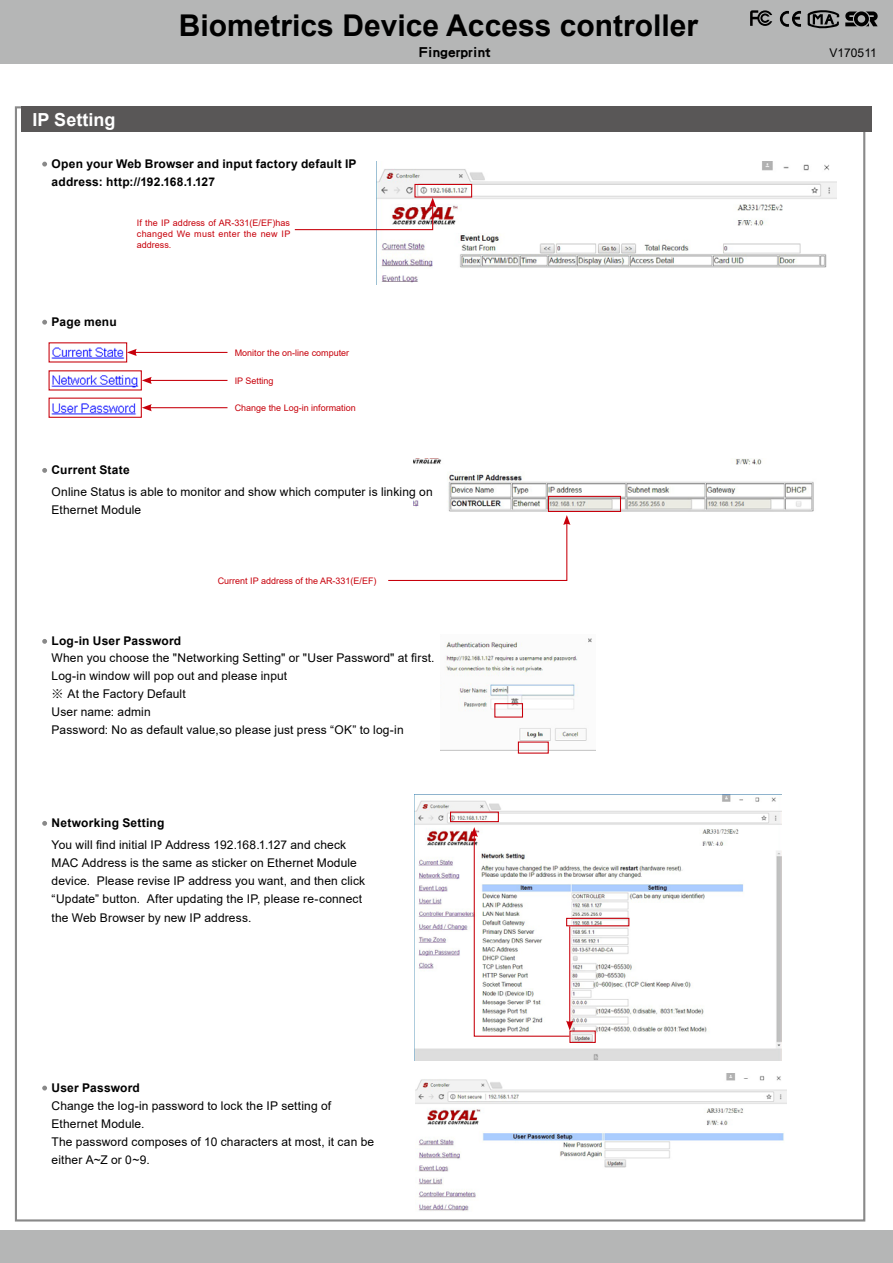
<style>
.page{position:relative;width:893px;height:1263px;background:#fff}
.page>*{position:absolute;margin:0;border:0;box-sizing:border-box;transform-origin:0 0}
.t1{font:700 30px "Arial";color:#000}
.t2{font:700 18px "Arial";color:#fff}
.t3{font:15px "DF Hei Std W9";color:#000}
.t4{font:12px/18.1px "Arial";letter-spacing:.01em;color:#000}
.t5{font:700 12px/18.1px "Arial";letter-spacing:.015em;color:#000}
.t6{font:9px/10.8px "Arial";color:#c7000b;text-align:justify}
.s1{font-family:"DF Yuan Std W3"}
</style>
<div class="page">
<div style="left:0;top:1230px;width:893px;height:33px;background:#b5b6b6"></div>
<div style="left:0;top:0;width:893px;height:64px;background:#b5b6b6"></div>
<svg style="left:750px;top:10px;width:128px;height:19px"></svg>
<img style="left:416px;top:1073px;width:371px;height:138px">
<img style="left:376px;top:161px;width:460px;height:124px">
<div style="left:21px;top:106px;width:851px;height:26px;background:#595757"></div>
<div style="left:414px;top:184px;width:58px;height:14px;border:1px solid #c7000b"></div>
<svg style="left:294px;top:198px;width:142px;height:33px"></svg>
<img style="left:49px;top:342px;width:127px;height:73px">
<img style="left:413px;top:459px;width:401px;height:66px">
<div style="left:548px;top:496px;width:73px;height:16px;border:1px solid #c7000b"></div>
<svg style="left:388px;top:515px;width:182px;height:66px"></svg>
<div style="left:49px;top:398px;width:93px;height:20px;border:1px solid #c7000b"></div>
<hr style="left:134px;top:352px;width:93px;height:1px;background:#c7000b">
<svg style="left:127px;top:349px;width:10px;height:7px"></svg>
<hr style="left:149px;top:407px;width:78px;height:1px;background:#c7000b">
<svg style="left:142px;top:404px;width:10px;height:7px"></svg>
<hr style="left:149px;top:380px;width:78px;height:1px;background:#c7000b">
<svg style="left:142px;top:377px;width:10px;height:7px"></svg>
<img style="left:440px;top:638px;width:155px;height:113px">
<div style="left:494px;top:703px;width:29px;height:15px;border:1px solid #c7000b"></div>
<img style="left:414px;top:794px;width:367px;height:266px">
<div style="left:566px;top:918px;width:63px;height:8px;border:1px solid #c7000b"></div>
<div style="left:569px;top:1030px;width:27px;height:13px;border:1px solid #c7000b"></div>
<div style="left:450px;top:811px;width:49px;height:11px;border:1px solid #c7000b"></div>
<svg style="left:471px;top:827px;width:148px;height:210px"></svg>
<svg style="left:42px;top:639px;width:5px;height:5px"></svg>
<svg style="left:42px;top:162px;width:5px;height:5px"></svg>
<svg style="left:42px;top:821px;width:5px;height:5px"></svg>
<svg style="left:42px;top:1085px;width:5px;height:5px"></svg>
<svg style="left:42px;top:320px;width:5px;height:5px"></svg>
<svg style="left:42px;top:468px;width:5px;height:5px"></svg>
<h1 class="t1" style="left:179px;top:4px;width:521px">Biometrics Device Access controller</h1>
<h2 class="t2" style="left:33px;top:107px;width:84px">IP Setting</h2>
<p class="t5" style="left:52px;top:154px;width:307px">Open your Web Browser and input factory default IP address: http://192.168.1.127</p>
<p class="t6" style="left:137px;top:218px;width:155px">If the IP address of AR-331(E/EF)has changed We must enter the new IP address.</p>
<p class="t5" style="left:52px;top:313px;width:67px">Page menu</p>
<p class="t6" style="left:235px;top:347px;width:116px">Monitor the on-line computer</p>
<p class="t6" style="left:235px;top:375px;width:40px">IP Setting</p>
<p class="t6" style="left:235px;top:402px;width:123px">Change the Log-in information</p>
<p class="t3" style="left:419px;top:44px;width:73px">Fingerprint</p>
<p class="t5" style="left:52px;top:461px;width:80px">Current State</p>
<p class="t4" style="left:52px;top:482px;width:383px">Online Status is able to monitor and show which computer is linking on<br>Ethernet Module</p>
<p class="t6" style="left:218px;top:575px;width:160px">Current IP address of the AR-331(E/EF)</p>
<p class="t5" style="left:52px;top:632px;width:131px">Log-in User Password</p>
<p class="t4" style="left:52px;top:648px;width:384px">When you choose the "Networking Setting" or "User Password" at first.<br>Log-in window will pop out and please input<br><span class="s1">※</span> At the Factory Default<br>User name: admin<br>Password: No as default value,so please just press “OK” to log-in</p>
<p class="t5" style="left:52px;top:814px;width:114px">Networking Setting</p>
<p class="t4" style="left:52px;top:835px;width:315px">You will find initial IP Address 192.168.1.127 and check MAC Address is the same as sticker on Ethernet Module device. Please revise IP address you want, and then click “Update” button. After updating the IP, please re-connect the Web Browser by new IP address.</p>
<p class="t5" style="left:52px;top:1078px;width:90px">User Password</p>
<p class="t4" style="left:52px;top:1096px;width:281px">Change the log-in password to lock the IP setting of<br>Ethernet Module.</p>
<p class="t4" style="left:52px;top:1132px;width:324px">The password composes of 10 characters at most, it can be either A~Z or 0~9.</p>
<p class="t4" style="left:830px;top:44px;width:49px">V170511</p>
</div>
